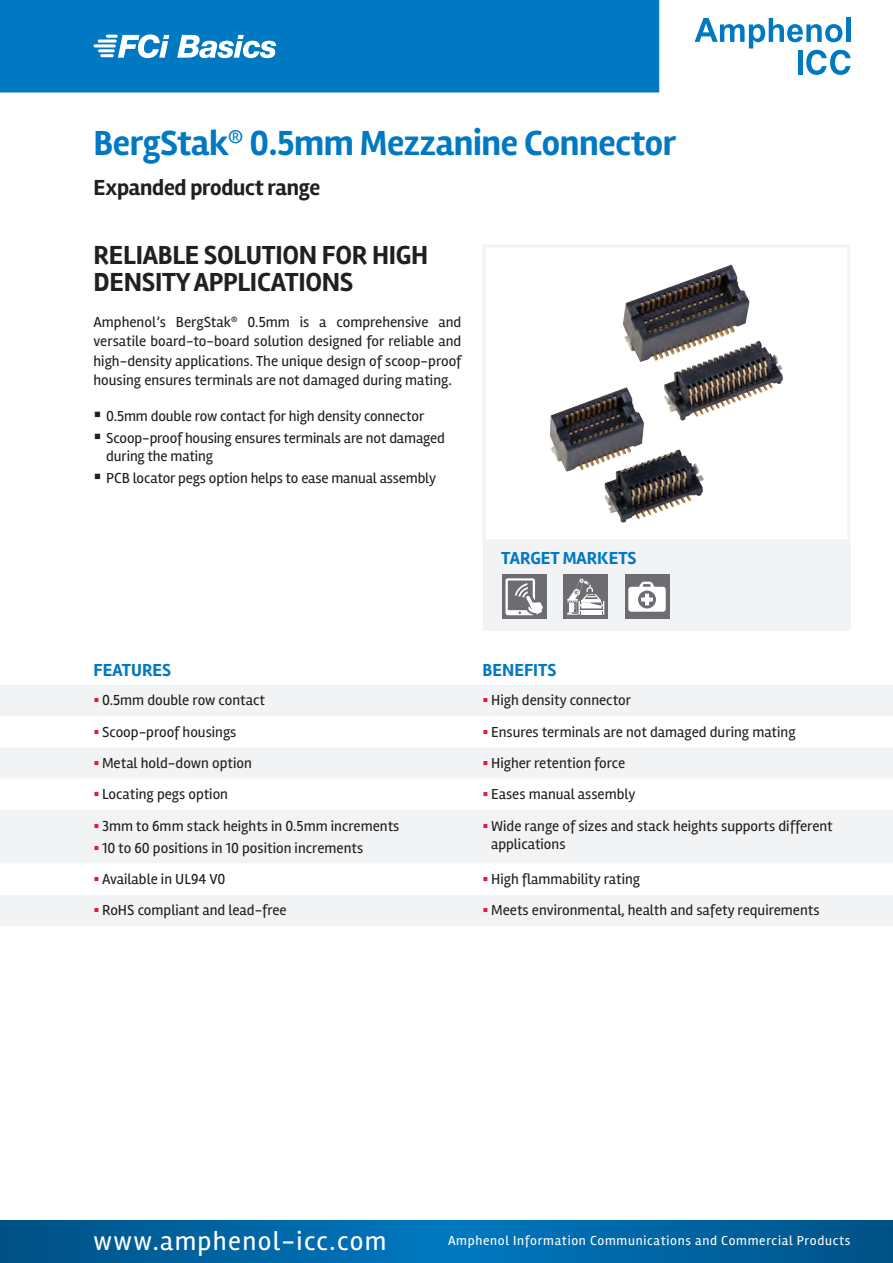
<style>
.page{position:relative;width:893px;height:1263px;background:#fff}
.page>*{position:absolute;margin:0;border:0;box-sizing:border-box;transform-origin:0 0}
.t1{font:700 36px "Rambla";letter-spacing:-.01em;color:#0079c2}
.t2{font:700 27px "Rambla";letter-spacing:-.01em;color:#231f20}
.t3{font:27px "Rambla";letter-spacing:.05em;color:#fff}
.t4{font:700 22.5px "Rambla";letter-spacing:-.01em;color:#231f20}
.t5{font:700 18px "Rambla";color:#0079c2}
.t6{font:15px/19.5px "Rambla";color:#231f20}
.t7{font:13.5px "Rambla";letter-spacing:.05em;color:#fff}
.s1{color:#e51836}
</style>
<div class="page">
<div style="left:0;top:0;width:659px;height:92px;background:#0079c2"></div>
<svg style="left:695px;top:18px;width:155px;height:57px"></svg>
<hr style="left:846px;top:18px;width:4px;height:24px;background:#0079c2">
<svg style="left:0;top:1220px;width:893px;height:25px;background:#0064a2"></svg>
<svg style="left:0;top:1245px;width:893px;height:18px;background:#0064a2"></svg>
<svg style="left:177px;top:35px;width:99px;height:23px"></svg>
<svg style="left:106px;top:34px;width:63px;height:24px"></svg>
<hr style="left:98px;top:40px;width:19px;height:3px;background:#fff;border-radius:2px">
<hr style="left:94px;top:44px;width:22px;height:3px;background:#fff;border-radius:2px">
<hr style="left:98px;top:49px;width:17px;height:3px;background:#fff;border-radius:2px">
<hr style="left:100px;top:54px;width:14px;height:3px;background:#fff;border-radius:2px">
<div style="left:483px;top:245px;width:367px;height:297px;border:3px solid #f2f3f4"></div>
<div style="left:483px;top:542px;width:367px;height:89px;background:#f2f3f4"></div>
<div style="left:502px;top:574px;width:45px;height:45px;background:#6c6d70"></div>
<svg style="left:505px;top:578px;width:38px;height:37px"></svg>
<div style="left:563px;top:574px;width:45px;height:45px;background:#6c6d70"></div>
<svg style="left:567px;top:579px;width:37px;height:36px"></svg>
<div style="left:625px;top:574px;width:44px;height:45px;background:#6c6d70"></div>
<svg style="left:628px;top:582px;width:38px;height:30px"></svg>
<img style="left:490px;top:248px;width:354px;height:275px">
<div style="left:0;top:685px;width:893px;height:241px;background:#f2f3f4"></div>
<svg style="left:0;top:716px;width:893px;height:179px"></svg>
<p class="t1" style="left:94px;top:121px;width:584px">BergStak<sup>®</sup> 0.5mm Mezzanine Connector</p>
<p class="t4" style="left:94px;top:174px;width:228px">Expanded product range</p>
<p class="t2" style="left:94px;top:239px;width:336px">RELIABLE SOLUTION FOR HIGH</p>
<p class="t2" style="left:94px;top:266px;width:261px">DENSITY APPLICATIONS</p>
<p class="t6" style="left:94px;top:312px;width:370px;text-align:justify">Amphenol’s BergStak<sup>®</sup> 0.5mm is a comprehensive and versatile board-to-board solution designed for reliable and high-density applications. The unique design of scoop-proof housing ensures terminals are not damaged during mating.</p>
<p class="t6" style="left:94px;top:406px;width:332px">▪ 0.5mm double row contact for high density connector</p>
<p class="t6" style="left:106px;top:429px;width:340px;line-height:18px;text-indent:-13px">▪ Scoop-proof housing ensures terminals are not damaged during the mating</p>
<p class="t6" style="left:94px;top:468px;width:344px">▪ PCB locator pegs option helps to ease manual assembly</p>
<p class="t5" style="left:501px;top:547px;width:137px">TARGET MARKETS</p>
<p class="t5" style="left:94px;top:659px;width:79px">FEATURES</p>
<p class="t5" style="left:483px;top:659px;width:75px">BENEFITS</p>
<p class="t6" style="left:94px;top:691px;width:173px"><span class="s1">▪</span> 0.5mm double row contact</p>
<p class="t6" style="left:483px;top:691px;width:150px"><span class="s1">▪</span> High density connector</p>
<p class="t6" style="left:94px;top:722px;width:144px"><span class="s1">▪</span> Scoop-proof housings</p>
<p class="t6" style="left:483px;top:722px;width:314px"><span class="s1">▪</span> Ensures terminals are not damaged during mating</p>
<p class="t6" style="left:94px;top:753px;width:160px"><span class="s1">▪</span> Metal hold-down option</p>
<p class="t6" style="left:483px;top:753px;width:144px"><span class="s1">▪</span> Higher retention force</p>
<p class="t6" style="left:94px;top:784px;width:136px"><span class="s1">▪</span> Locating pegs option</p>
<p class="t6" style="left:483px;top:784px;width:154px"><span class="s1">▪</span> Eases manual assembly</p>
<p class="t6" style="left:94px;top:816px;width:307px"><span class="s1">▪</span> 3mm to 6mm stack heights in 0.5mm increments</p>
<p class="t6" style="left:94px;top:838px;width:271px"><span class="s1">▪</span> 10 to 60 positions in 10 position increments</p>
<p class="t6" style="left:491px;top:816px;width:343px;line-height:18px;text-indent:-9px"><span class="s1">▪</span> Wide range of sizes and stack heights supports different applications</p>
<p class="t6" style="left:94px;top:869px;width:134px"><span class="s1">▪</span> Available in UL94 V0</p>
<p class="t6" style="left:483px;top:869px;width:159px"><span class="s1">▪</span> High flammability rating</p>
<p class="t6" style="left:94px;top:901px;width:195px"><span class="s1">▪</span> RoHS compliant and lead-free</p>
<p class="t6" style="left:483px;top:901px;width:338px"><span class="s1">▪</span> Meets environmental, health and safety requirements</p>
<h2 class="t3" style="left:94px;top:1224px;width:294px">www.amphenol-icc.com</h2>
<p class="t7" style="left:448px;top:1232px;width:404px">Amphenol Information Communications and Commercial Products</p>
</div>
